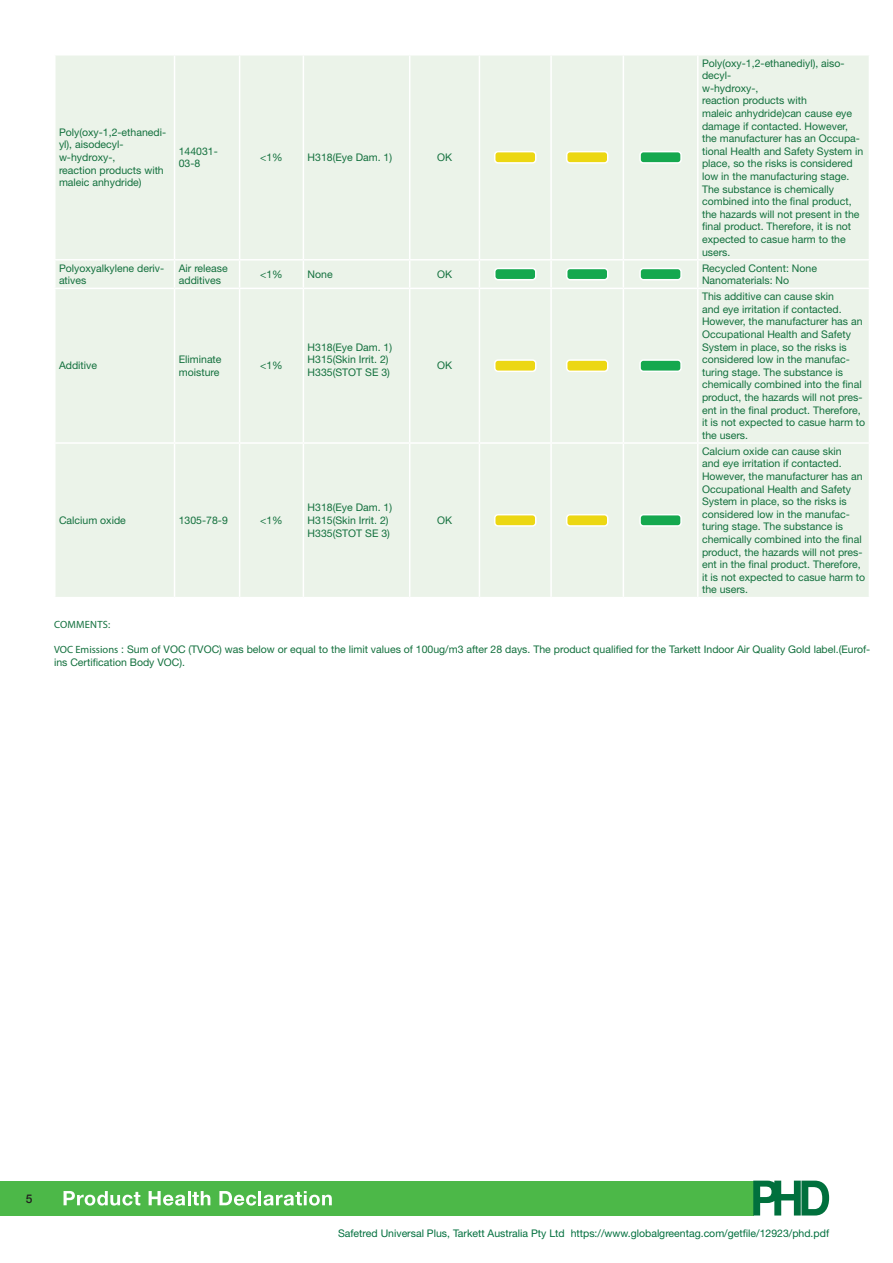
<style>
.page{position:relative;width:893px;height:1263px;background:#fff}
.page>*{position:absolute;margin:0;border:0;box-sizing:border-box;transform-origin:0 0}
.t1{font:500 12px "Helvetica Neue LT Std";color:#231f20}
.t2{font:10.5px/12.6px "Helvetica Neue LT Std";color:#12703d}
.t3{font:10.5px "Helvetica Neue LT Std";color:#006f3d}
.t4{font:10.5px "Myriad Pro";letter-spacing:.02em;color:#12703d}
.s1{font-family:"Myriad Pro"}
</style>
<div class="page">
<div style="left:0;top:1180px;width:753px;height:35px;background:#4cb848"></div>
<svg style="left:64px;top:1191px;width:76px;height:14px"></svg>
<svg style="left:149px;top:1191px;width:61px;height:14px"></svg>
<svg style="left:219px;top:1191px;width:37px;height:14px"></svg>
<hr style="left:258px;top:1191px;width:3px;height:14px;background:#fff">
<svg style="left:264px;top:1191px;width:68px;height:14px"></svg>
<svg style="left:753px;top:1180px;width:76px;height:35px"></svg>
<div style="left:56px;top:56px;width:813px;height:541px;background:#ebf3e9"></div>
<hr style="left:174px;top:56px;width:1px;height:203px;background:#fff">
<svg style="left:174px;top:261px;width:1px;height:27px"></svg>
<hr style="left:174px;top:289px;width:1px;height:153px;background:#fff">
<hr style="left:174px;top:444px;width:1px;height:153px;background:#fff">
<hr style="left:239px;top:56px;width:1px;height:203px;background:#fff">
<hr style="left:303px;top:56px;width:1px;height:203px;background:#fff">
<hr style="left:409px;top:56px;width:1px;height:203px;background:#fff">
<svg style="left:239px;top:261px;width:1px;height:27px"></svg>
<svg style="left:303px;top:261px;width:1px;height:27px"></svg>
<svg style="left:409px;top:261px;width:1px;height:27px"></svg>
<hr style="left:239px;top:289px;width:1px;height:153px;background:#fff">
<hr style="left:303px;top:289px;width:1px;height:153px;background:#fff">
<hr style="left:409px;top:289px;width:1px;height:153px;background:#fff">
<hr style="left:239px;top:444px;width:1px;height:153px;background:#fff">
<hr style="left:303px;top:444px;width:1px;height:153px;background:#fff">
<hr style="left:409px;top:444px;width:1px;height:153px;background:#fff">
<hr style="left:479px;top:56px;width:1px;height:203px;background:#fff">
<hr style="left:550px;top:56px;width:2px;height:203px;background:#fff">
<svg style="left:479px;top:261px;width:1px;height:27px"></svg>
<hr style="left:550px;top:261px;width:2px;height:27px;background:#fff">
<hr style="left:479px;top:289px;width:1px;height:153px;background:#fff">
<hr style="left:550px;top:289px;width:2px;height:153px;background:#fff">
<hr style="left:479px;top:444px;width:1px;height:153px;background:#fff">
<hr style="left:550px;top:444px;width:2px;height:153px;background:#fff">
<hr style="left:623px;top:56px;width:1px;height:203px;background:#fff">
<hr style="left:697px;top:56px;width:1px;height:203px;background:#fff">
<svg style="left:623px;top:261px;width:1px;height:27px"></svg>
<svg style="left:697px;top:261px;width:1px;height:27px"></svg>
<hr style="left:623px;top:289px;width:1px;height:153px;background:#fff">
<hr style="left:697px;top:289px;width:1px;height:153px;background:#fff">
<hr style="left:623px;top:444px;width:1px;height:153px;background:#fff">
<hr style="left:697px;top:444px;width:1px;height:153px;background:#fff">
<hr style="left:54px;top:259px;width:121px;height:2px;background:#fff">
<hr style="left:175px;top:259px;width:65px;height:2px;background:#fff">
<hr style="left:240px;top:259px;width:63px;height:2px;background:#fff">
<hr style="left:303px;top:259px;width:107px;height:2px;background:#fff">
<hr style="left:410px;top:259px;width:69px;height:2px;background:#fff">
<hr style="left:479px;top:259px;width:72px;height:2px;background:#fff">
<hr style="left:551px;top:259px;width:72px;height:2px;background:#fff">
<hr style="left:623px;top:259px;width:75px;height:2px;background:#fff">
<hr style="left:698px;top:259px;width:172px;height:2px;background:#fff">
<hr style="left:54px;top:288px;width:121px;height:1px;background:#fff">
<hr style="left:175px;top:288px;width:65px;height:1px;background:#fff">
<hr style="left:240px;top:288px;width:63px;height:1px;background:#fff">
<hr style="left:303px;top:288px;width:107px;height:1px;background:#fff">
<hr style="left:410px;top:288px;width:69px;height:1px;background:#fff">
<hr style="left:479px;top:288px;width:72px;height:1px;background:#fff">
<hr style="left:551px;top:288px;width:72px;height:1px;background:#fff">
<hr style="left:623px;top:288px;width:75px;height:1px;background:#fff">
<hr style="left:698px;top:288px;width:172px;height:1px;background:#fff">
<hr style="left:54px;top:442px;width:121px;height:2px;background:#fff">
<hr style="left:175px;top:442px;width:65px;height:2px;background:#fff">
<hr style="left:240px;top:442px;width:63px;height:2px;background:#fff">
<hr style="left:303px;top:442px;width:107px;height:2px;background:#fff">
<hr style="left:410px;top:442px;width:69px;height:2px;background:#fff">
<hr style="left:479px;top:442px;width:72px;height:2px;background:#fff">
<hr style="left:551px;top:442px;width:72px;height:2px;background:#fff">
<hr style="left:623px;top:442px;width:75px;height:2px;background:#fff">
<hr style="left:698px;top:442px;width:172px;height:2px;background:#fff">
<div style="left:495px;top:152px;width:41px;height:11px;background:#ecd713;border-radius:3px"></div>
<div style="left:494px;top:151px;width:42px;height:13px;border:2px solid #fff;border-radius:3px"></div>
<div style="left:567px;top:152px;width:41px;height:11px;background:#ecd713;border-radius:3px"></div>
<div style="left:566px;top:151px;width:42px;height:13px;border:2px solid #fff;border-radius:3px"></div>
<div style="left:640px;top:152px;width:41px;height:11px;background:#15a84f;border-radius:3px"></div>
<div style="left:639px;top:151px;width:43px;height:13px;border:2px solid #fff;border-radius:3px"></div>
<div style="left:495px;top:268px;width:41px;height:12px;background:#15a84f;border-radius:3px"></div>
<div style="left:494px;top:268px;width:42px;height:12px;border:2px solid #fff;border-radius:3px"></div>
<div style="left:567px;top:268px;width:41px;height:12px;background:#15a84f;border-radius:3px"></div>
<div style="left:566px;top:268px;width:42px;height:12px;border:2px solid #fff;border-radius:3px"></div>
<div style="left:640px;top:268px;width:41px;height:12px;background:#15a84f;border-radius:3px"></div>
<div style="left:639px;top:268px;width:43px;height:12px;border:2px solid #fff;border-radius:3px"></div>
<div style="left:495px;top:360px;width:41px;height:11px;background:#ecd713;border-radius:3px"></div>
<div style="left:494px;top:359px;width:42px;height:13px;border:2px solid #fff;border-radius:3px"></div>
<div style="left:567px;top:360px;width:41px;height:11px;background:#ecd713;border-radius:3px"></div>
<div style="left:566px;top:359px;width:42px;height:13px;border:2px solid #fff;border-radius:3px"></div>
<div style="left:640px;top:360px;width:41px;height:11px;background:#15a84f;border-radius:3px"></div>
<div style="left:639px;top:359px;width:43px;height:13px;border:2px solid #fff;border-radius:3px"></div>
<div style="left:495px;top:515px;width:41px;height:11px;background:#ecd713;border-radius:3px"></div>
<div style="left:494px;top:514px;width:42px;height:13px;border:2px solid #fff;border-radius:3px"></div>
<div style="left:567px;top:515px;width:41px;height:11px;background:#ecd713;border-radius:3px"></div>
<div style="left:566px;top:514px;width:42px;height:13px;border:2px solid #fff;border-radius:3px"></div>
<div style="left:640px;top:515px;width:41px;height:11px;background:#15a84f;border-radius:3px"></div>
<div style="left:639px;top:514px;width:43px;height:13px;border:2px solid #fff;border-radius:3px"></div>
<p class="t2" style="left:59px;top:126px;width:109px">Poly(oxy-1,2-ethanedi&shy;yl), aisodecyl&shy;w-hydroxy-,<br>reaction products with maleic anhydride)</p>
<p class="t2" style="left:179px;top:145px;width:41px">144031-<br>03-8</p>
<p class="t2" style="left:260px;top:151px;width:24px">&lt;1%</p>
<p class="t2" style="left:308px;top:151px;width:86px">H318(Eye Dam. 1)</p>
<p class="t2" style="left:437px;top:151px;width:16px">OK</p>
<p class="t2" style="left:702px;top:56px;width:163px">Poly(oxy-1,2-ethanediyl), aiso&shy;decyl-<br>w-hydroxy-,<br>reaction products with<br>maleic anhydride)can cause eye damage if contacted. However, the manufacturer has an Occupa&shy;tional Health and Safety System in place, so the risks is considered low in the manufacturing stage.<br>The substance is chemically combined into the final product, the hazards will not present in the final product. Therefore, it is not expected to casue harm to the users.</p>
<p class="t2" style="left:59px;top:261px;width:107px">Polyoxyalkylene deriv&shy;atives</p>
<p class="t2" style="left:179px;top:261px;width:50px">Air release additives</p>
<p class="t2" style="left:260px;top:268px;width:24px">&lt;1%</p>
<p class="t2" style="left:308px;top:268px;width:27px">None</p>
<p class="t2" style="left:437px;top:268px;width:16px">OK</p>
<p class="t2" style="left:702px;top:261px;width:116px">Recycled Content: None<br>Nanomaterials: No</p>
<p class="t2" style="left:59px;top:359px;width:40px">Additive</p>
<p class="t2" style="left:179px;top:353px;width:44px">Eliminate moisture</p>
<p class="t2" style="left:260px;top:359px;width:24px">&lt;1%</p>
<p class="t2" style="left:308px;top:340px;width:86px">H318(Eye Dam. 1)<br>H315(Skin Irrit. 2)<br>H335(STOT SE 3)</p>
<p class="t2" style="left:437px;top:359px;width:16px">OK</p>
<p class="t2" style="left:59px;top:514px;width:68px">Calcium oxide</p>
<p class="t2" style="left:179px;top:514px;width:51px">1305-78-9</p>
<p class="t2" style="left:260px;top:514px;width:24px">&lt;1%</p>
<p class="t2" style="left:308px;top:501px;width:86px">H318(Eye Dam. 1)<br>H315(Skin Irrit. 2)<br>H335(STOT SE 3)</p>
<p class="t2" style="left:437px;top:514px;width:16px">OK</p>
<p class="t2" style="left:702px;top:290px;width:165px">This additive can cause skin<br>and eye irritation if contacted.<br>However, the manufacturer has an<br>Occupational Health and Safety<br>System in place, so the risks is considered low in the manufac&shy;turing stage. The substance is chemically combined into the final product, the hazards will not pres&shy;ent in the final product. Therefore, it is not expected to casue harm to the users.</p>
<p class="t2" style="left:702px;top:445px;width:165px">Calcium oxide can cause skin<br>and eye irritation if contacted.<br>However, the manufacturer has an<br>Occupational Health and Safety<br>System in place, so the risks is considered low in the manufac&shy;turing stage. The substance is chemically combined into the final product, the hazards will not pres&shy;ent in the final product. Therefore, it is not expected to casue harm to the users.</p>
<p class="t4" style="left:54px;top:618px;width:58px">COMMENTS:</p>
<p class="t2" style="left:54px;top:643px;width:818px"><span class="s1">VOC Emissions</span> : Sum of VOC (TVOC) was below or equal to the limit values of 100ug/m3 after 28 days. The product qualified for the Tarkett Indoor Air Quality Gold label.(Eurof&shy;ins Certification Body VOC).</p>
<p class="t1" style="left:26px;top:1191px;width:8px">5</p>
<p class="t3" style="left:338px;top:1227px;width:493px">Safetred Universal Plus, Tarkett Australia Pty Ltd https://www.globalgreentag.com/getfile/12923/phd.pdf</p>
</div>
